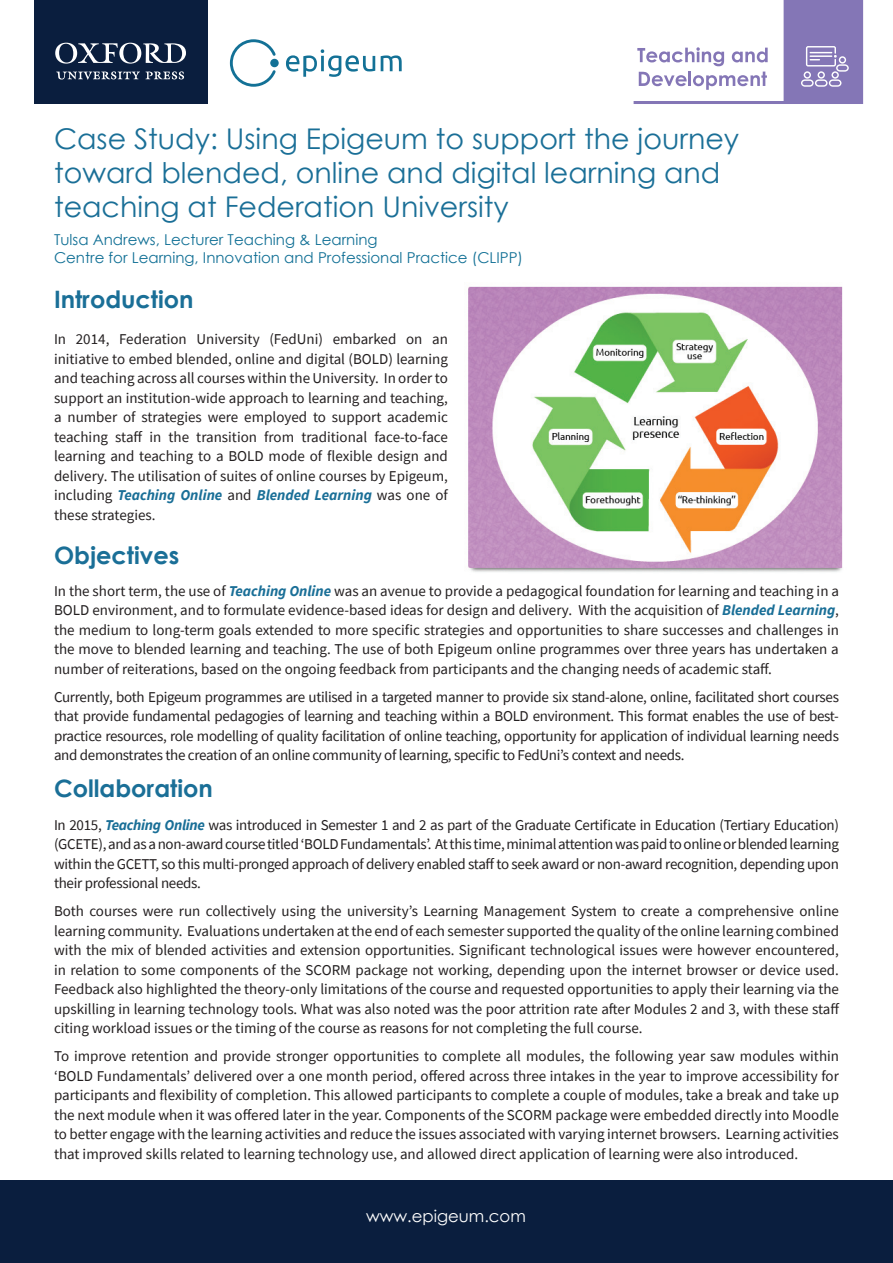
<style>
.page{position:relative;width:893px;height:1263px;background:#fff}
.page>*{position:absolute;margin:0;border:0;box-sizing:border-box;transform-origin:0 0}
.t1{font:28.5px/34.2px "Century Gothic";color:#1a6f97}
.t2{font:700 24px "Century Gothic";color:#1a6f97}
.t3{font:16.5px "Century Gothic";color:#fff}
.text{font:15px/19.5px "Source Sans Pro";color:#231f20;text-align:justify}
.t4{font:15px "Century Gothic";color:#137196}
.s1{font-weight:700;font-style:italic;color:#1a6f97}
</style>
<div class="page">
<img style="left:468px;top:286px;width:375px;height:286px">
<svg style="left:270px;top:59px;width:9px;height:8px"></svg>
<svg style="left:230px;top:39px;width:46px;height:48px"></svg>
<svg style="left:286px;top:49px;width:89px;height:28px"></svg>
<svg style="left:381px;top:55px;width:21px;height:16px"></svg>
<div style="left:34px;top:0;width:174px;height:104px;background:#0a1e3e"></div>
<svg style="left:55px;top:43px;width:131px;height:37px"></svg>
<div style="left:0;top:1180px;width:893px;height:83px;background:#0a1e3e"></div>
<svg style="left:634px;top:0;width:229px;height:104px"></svg>
<p class="t1" style="left:54px;top:121px;width:687px">Case Study: Using Epigeum to support the journey toward blended, online and digital learning and teaching at Federation University</p>
<p class="t4" style="left:54px;top:229px;width:325px">Tulsa Andrews, Lecturer Teaching &amp; Learning</p>
<p class="t4" style="left:54px;top:247px;width:471px">Centre for Learning, Innovation and Professional Practice (CLIPP)</p>
<p class="t2" style="left:54px;top:281px;width:141px">Introduction</p>
<p class="text" style="left:54px;top:330px;width:395px">In 2014, Federation University (FedUni) embarked on an initiative to embed blended, online and digital (BOLD) learning and teaching across all courses within the University. In order to support an institution-wide approach to learning and teaching, a number of strategies were employed to support academic teaching staff in the transition from traditional face-to-face learning and teaching to a BOLD mode of flexible design and delivery. The utilisation of suites of online courses by Epigeum, including <span class="s1">Teaching Online</span> and <span class="s1">Blended Learning</span> was one of these strategies.</p>
<p class="t2" style="left:54px;top:537px;width:127px">Objectives</p>
<p class="text" style="left:54px;top:581px;width:786px">In the short term, the use of <span class="s1">Teaching Online</span> was an avenue to provide a pedagogical foundation for learning and teaching in a BOLD environment, and to formulate evidence-based ideas for design and delivery. With the acquisition of <span class="s1">Blended Learning</span>, the medium to long-term goals extended to more specific strategies and opportunities to share successes and challenges in the move to blended learning and teaching. The use of both Epigeum online programmes over three years has undertaken a number of reiterations, based on the ongoing feedback from participants and the changing needs of academic staff.</p>
<p class="text" style="left:54px;top:687px;width:786px">Currently, both Epigeum programmes are utilised in a targeted manner to provide six stand-alone, online, facilitated short courses that provide fundamental pedagogies of learning and teaching within a BOLD environment. This format enables the use of best&shy;practice resources, role modelling of quality facilitation of online teaching, opportunity for application of individual learning needs and demonstrates the creation of an online community of learning, specific to FedUni’s context and needs.</p>
<p class="t2" style="left:54px;top:770px;width:160px">Collaboration</p>
<p class="text" style="left:54px;top:815px;width:786px">In 2015, <span class="s1">Teaching Online</span> was introduced in Semester 1 and 2 as part of the Graduate Certificate in Education (Tertiary Education) (GCETE), and as a non-award course titled ‘BOLD Fundamentals’. At this time, minimal attention was paid to online or blended learning within the GCETT, so this multi-pronged approach of delivery enabled staff to seek award or non-award recognition, depending upon their professional needs.</p>
<p class="text" style="left:54px;top:901px;width:787px">Both courses were run collectively using the university’s Learning Management System to create a comprehensive online learning community. Evaluations undertaken at the end of each semester supported the quality of the online learning combined with the mix of blended activities and extension opportunities. Significant technological issues were however encountered, in relation to some components of the SCORM package not working, depending upon the internet browser or device used.<br>Feedback also highlighted the theory-only limitations of the course and requested opportunities to apply their learning via the upskilling in learning technology tools. What was also noted was the poor attrition rate after Modules 2 and 3, with these staff citing workload issues or the timing of the course as reasons for not completing the full course.</p>
<p class="text" style="left:54px;top:1046px;width:786px">To improve retention and provide stronger opportunities to complete all modules, the following year saw modules within ‘BOLD Fundamentals’ delivered over a one month period, offered across three intakes in the year to improve accessibility for participants and flexibility of completion. This allowed participants to complete a couple of modules, take a break and take up the next module when it was offered later in the year. Components of the SCORM package were embedded directly into Moodle to better engage with the learning activities and reduce the issues associated with varying internet browsers. Learning activities that improved skills related to learning technology use, and allowed direct application of learning were also introduced.</p>
<p class="t3" style="left:366px;top:1204px;width:161px">www.epigeum.com</p>
</div>
